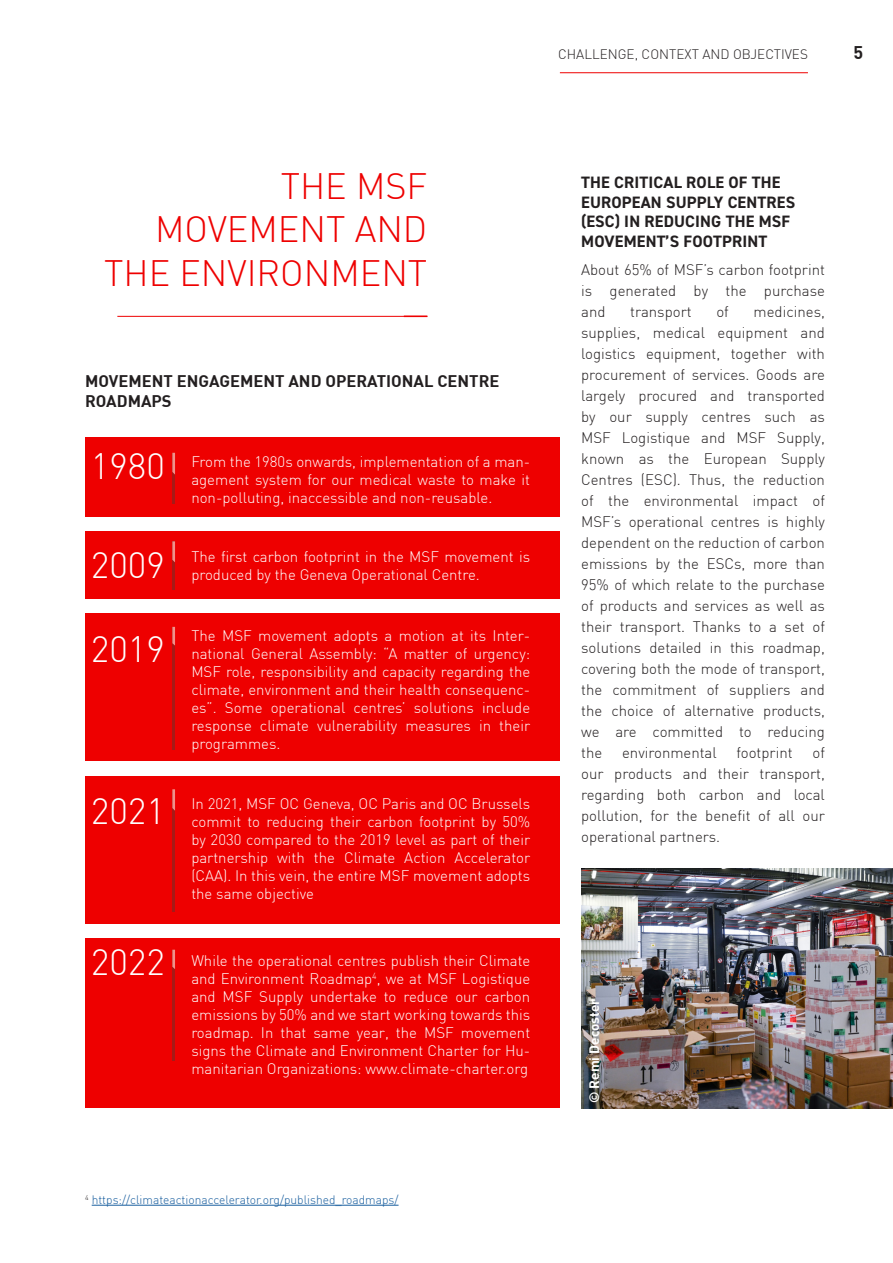
<style>
.page{position:relative;width:893px;height:1263px;background:#fff}
.page>*{position:absolute;margin:0;border:0;box-sizing:border-box;transform-origin:0 0}
.Chapter{font:300 36px/43.2px "DIN";color:#e00;text-align:right}
.t1{font:300 36px "DIN";color:#fff}
.t2{font:18px "DIN Bold";color:#231f20}
.t3{font:700 16.5px/19.8px "DIN2014";letter-spacing:.01em;color:#231f20}
.t4{font:700 16.5px/19.8px "DIN";color:#231f20}
.BODY{font:300 15px/18px "DIN";color:#fff;text-align:justify}
.BODY-2{font:300 15px/21px "DIN";color:#231f20;text-align:justify}
.t5{font:300 13.5px "DIN";color:#231f20}
.t6{font:13.5px "DIN Bold";color:#fff}
.BODY-3{font:300 12px "DIN";color:#175d9e}
</style>
<div class="page">
<hr style="left:0;top:0;width:1px;height:1263px;background:#e00">
<div style="left:85px;top:437px;width:475px;height:79px;background:#e00"></div>
<div style="left:85px;top:531px;width:475px;height:68px;background:#e00"></div>
<div style="left:85px;top:614px;width:475px;height:147px;background:#e00"></div>
<div style="left:85px;top:776px;width:475px;height:147px;background:#e00"></div>
<div style="left:85px;top:938px;width:475px;height:170px;background:#e00"></div>
<hr style="left:117px;top:316px;width:310px;height:1px;background:#e00">
<hr style="left:172px;top:453px;width:3px;height:50px;background:#a61a17">
<svg style="left:172px;top:453px;width:3px;height:22px"></svg>
<hr style="left:172px;top:541px;width:3px;height:49px;background:#a61a17">
<svg style="left:172px;top:541px;width:3px;height:21px"></svg>
<hr style="left:172px;top:627px;width:3px;height:122px;background:#a61a17">
<svg style="left:172px;top:627px;width:3px;height:19px"></svg>
<hr style="left:172px;top:791px;width:3px;height:121px;background:#a61a17">
<svg style="left:172px;top:789px;width:3px;height:22px"></svg>
<hr style="left:172px;top:950px;width:3px;height:110px;background:#a61a17">
<svg style="left:172px;top:950px;width:3px;height:19px"></svg>
<img style="left:581px;top:868px;width:312px;height:240px">
<hr style="left:560px;top:72px;width:248px;height:1px;background:#e00">
<hr style="left:92px;top:1205px;width:307px;height:1px;background:#175d9e">
<p class="t5" style="left:558px;top:46px;width:251px">CHALLENGE, CONTEXT AND OBJECTIVES</p>
<p class="t2" style="left:853px;top:40px;width:11px">5</p>
<p class="Chapter" style="left:104px;top:164px;width:325px">THE MSF<br>MOVEMENT AND<br>THE ENVIRONMENT</p>
<p class="t4" style="left:85px;top:371px;width:416px">MOVEMENT ENGAGEMENT AND OPERATIONAL CENTRE<br>ROADMAPS</p>
<p class="t1" style="left:91px;top:443px;width:76px">1980</p>
<p class="BODY" style="left:191px;top:453px;width:340px">From the 1980s onwards, implementation of a man&shy;agement system for our medical waste to make it non-polluting, inaccessible and non-reusable.</p>
<p class="t1" style="left:91px;top:543px;width:76px">2009</p>
<p class="BODY" style="left:191px;top:547px;width:340px">The first carbon footprint in the MSF movement is produced by the Geneva Operational Centre.</p>
<p class="t1" style="left:91px;top:627px;width:76px">2019</p>
<p class="BODY" style="left:191px;top:627px;width:340px">The MSF movement adopts a motion at its Inter&shy;national General Assembly: “A matter of urgency:<br>MSF role, responsibility and capacity regarding the climate, environment and their health consequenc&shy;es”. Some operational centres’ solutions include response climate vulnerability measures in their programmes.</p>
<p class="t1" style="left:91px;top:789px;width:76px">2021</p>
<p class="BODY" style="left:191px;top:794px;width:340px">In 2021, MSF OC Geneva, OC Paris and OC Brussels commit to reducing their carbon footprint by 50% by 2030 compared to the 2019 level as part of their partnership with the Climate Action Accelerator (CAA). In this vein, the entire MSF movement adopts the same objective</p>
<p class="t1" style="left:91px;top:940px;width:76px">2022</p>
<p class="BODY" style="left:191px;top:951px;width:340px">While the operational centres publish their Climate and Environment Roadmap<sup>4</sup>, we at MSF Logistique and MSF Supply undertake to reduce our carbon emissions by 50% and we start working towards this roadmap. In that same year, the MSF movement signs the Climate and Environment Charter for Hu&shy;manitarian Organizations: www.climate-charter.org</p>
<p class="BODY-3" style="left:85px;top:1192px;width:315px"><sup>4</sup> https://climateactionaccelerator.org/published_roadmaps/</p>
<p class="t3" style="left:581px;top:172px;width:216px">THE CRITICAL ROLE OF THE<br>EUROPEAN SUPPLY CENTRES (ESC) IN REDUCING THE MSF<br>MOVEMENT’S FOOTPRINT</p>
<p class="BODY-2" style="left:581px;top:259px;width:245px">About 65% of MSF’s carbon footprint is generated by the purchase and</p>
<p class="BODY-2" style="left:581px;top:301px;width:245px;text-indent:172px">medicines, supplies, medical equipment and logistics equipment, together with procurement of services. Goods are largely procured and transported by our supply centres such as MSF Logistique and MSF Supply, known as the European Supply Centres (ESC). Thus, the reduction of the environmental impact of MSF’s operational centres is highly dependent on the reduction of carbon emissions by the ESCs, more than 95% of which relate to the purchase of products and services as well as their transport. Thanks to a set of solutions detailed in this roadmap, covering both the mode of transport, the commitment of suppliers and the choice of alternative products, we are committed to reducing the</p>
<p class="BODY-2" style="left:630px;top:301px;width:63px">transport</p>
<p class="BODY-2" style="left:716px;top:301px;width:14px">of</p>
<p class="BODY-2" style="left:581px;top:742px;width:245px;text-indent:231px">of our products and their transport, regarding both carbon and local pollution, for the benefit of all our operational partners.</p>
<p class="BODY-2" style="left:622px;top:742px;width:96px">environmental</p>
<p class="BODY-2" style="left:736px;top:742px;width:58px">footprint</p>
<p class="t6" style="left:585px;top:1103px;width:106px;rotate:-90deg">© Remi Decoster</p>
</div>
